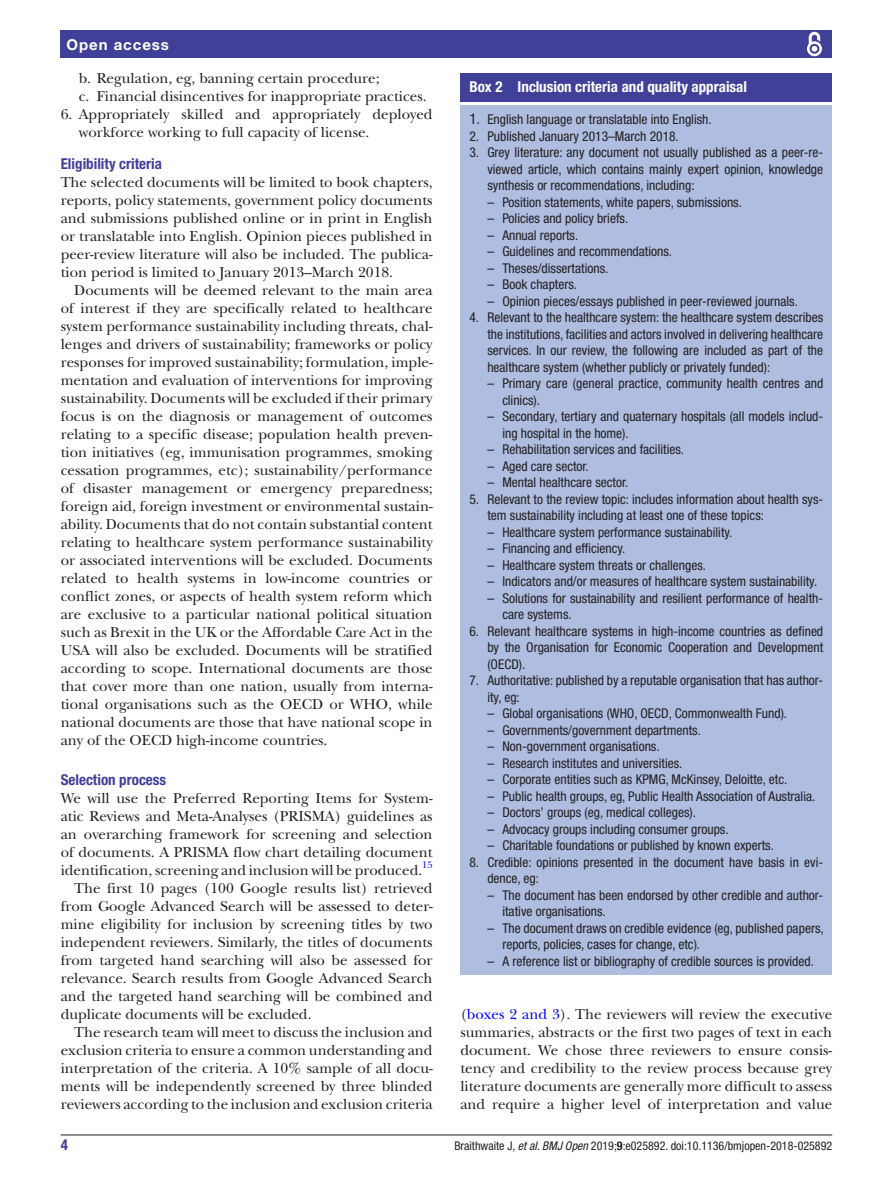
<style>
.page{position:relative;width:893px;height:1191px;background:#fff}
.page>*{position:absolute;margin:0;border:0;box-sizing:border-box;transform-origin:0 0}
.t1{font:15px/18px "New Baskerville";color:#231f20;text-align:justify}
.t2{font:700 condensed 15px "Helvetica Neue LT Std";color:#fff}
.t3{font:700 condensed 15px "Helvetica Neue LT Std";color:#414099}
.t4{font:700 15px "Helvetica Neue LT Std";letter-spacing:.065em;color:#fff}
.t5{font:condensed 13.5px/16.5px "Helvetica Neue LT Std";color:#231f20}
.t6{font:condensed 12px "Helvetica Neue LT Std";color:#231f20}
.t7{font:9.9px "New Baskerville";color:#00f}
.s1{font-size:15px}
.s2{color:#00f}
.s3{font-style:italic}
.s4{font-weight:700}
</style>
<div class="page">
<hr style="left:61px;top:1134px;width:771px;height:1px;background:#231f20">
<div style="left:61px;top:31px;width:771px;height:27px;background:#414099"></div>
<svg style="left:807px;top:31px;width:15px;height:26px"></svg>
<div style="left:460px;top:73px;width:372px;height:28px;background:#414099"></div>
<div style="left:460px;top:106px;width:372px;height:869px;background:#afbde1"></div>
<p class="t4" style="left:66px;top:35px;width:104px">Open access</p>
<p class="t1" style="left:79px;top:69px;width:349px">b. Regulation, eg, banning certain procedure;<br>c. Financial disincentives for inappropriate practices.</p>
<p class="t1" style="left:79px;top:105px;width:355px;text-indent:-18px">6. Appropriately skilled and appropriately deployed workforce working to full capacity of license.</p>
<p class="t3" style="left:61px;top:154px;width:103px">Eligibility criteria</p>
<p class="t1" style="left:61px;top:173px;width:373px">The selected documents will be limited to book chapters, reports, policy statements, government policy documents and submissions published online or in print in English or translatable into English. Opinion pieces published in peer-review literature will also be included. The publica&shy;tion period is limited to January 2013–March 2018.</p>
<p class="t1" style="left:61px;top:281px;width:373px;text-indent:14px">Documents will be deemed relevant to the main area of interest if they are specifically related to healthcare system performance sustainability including threats, chal&shy;lenges and drivers of sustainability; frameworks or policy responses for improved sustainability; formulation, imple&shy;mentation and evaluation of interventions for improving sustainability. Documents will be excluded if their primary focus is on the diagnosis or management of outcomes relating to a specific disease; population health preven&shy;tion initiatives (eg, immunisation programmes, smoking cessation programmes, etc); sustainability/performance of disaster management or emergency preparedness; foreign aid, foreign investment or environmental sustain&shy;ability. Documents that do not contain substantial content relating to healthcare system performance sustainability or associated interventions will be excluded. Documents related to health systems in low-income countries or conflict zones, or aspects of health system reform which are exclusive to a particular national political situation such as Brexit in the UK or the Affordable Care Act in the USA will also be excluded. Documents will be stratified according to scope. International documents are those that cover more than one nation, usually from interna&shy;tional organisations such as the OECD or WHO, while national documents are those that have national scope in any of the OECD high-income countries.</p>
<p class="t3" style="left:61px;top:770px;width:107px">Selection process</p>
<p class="t1" style="left:61px;top:789px;width:373px">We will use the Preferred Reporting Items for System&shy;atic Reviews and Meta-Analyses (PRISMA) guidelines as an overarching framework for screening and selection of documents. A PRISMA flow chart detailing document identification, screening and inclusion will be produced.</p>
<p class="t7" style="left:422px;top:859px;width:12px">15</p>
<p class="t1" style="left:61px;top:879px;width:373px;text-indent:14px">The first 10 pages (100 Google results list) retrieved from Google Advanced Search will be assessed to deter&shy;mine eligibility for inclusion by screening titles by two independent reviewers. Similarly, the titles of documents from targeted hand searching will also be assessed for relevance. Search results from Google Advanced Search and the targeted hand searching will be combined and duplicate documents will be excluded.</p>
<p class="t1" style="left:61px;top:1023px;width:373px;text-indent:14px">The research team will meet to discuss the inclusion and exclusion criteria to ensure a common understanding and interpretation of the criteria. A 10% sample of all docu&shy;ments will be independently screened by three blinded reviewers according to the inclusion and exclusion criteria</p>
<p class="t2" style="left:469px;top:78px;width:279px">Box 2 Inclusion criteria and quality appraisal</p>
<p class="t5" style="left:469px;top:111px;width:244px"><span class="s1">1.</span> English language or translatable into English.</p>
<p class="t5" style="left:469px;top:128px;width:211px">2. Published January 2013–March 2018.</p>
<p class="t5" style="left:487px;top:144px;width:337px;text-align:justify;text-indent:-18px">3. Grey literature: any document not usually published as a peer-re&shy;viewed article, which contains mainly expert opinion, knowledge synthesis or recommendations, including:</p>
<p class="t5" style="left:487px;top:194px;width:256px">– Position statements, white papers, submissions.</p>
<p class="t5" style="left:487px;top:210px;width:142px">– Policies and policy briefs.</p>
<p class="t5" style="left:487px;top:227px;width:92px">– Annual reports.</p>
<p class="t5" style="left:487px;top:243px;width:186px">– Guidelines and recommendations.</p>
<p class="t5" style="left:487px;top:260px;width:123px">– Theses/dissertations.</p>
<p class="t5" style="left:487px;top:276px;width:91px">– Book chapters.</p>
<p class="t5" style="left:487px;top:293px;width:312px">– Opinion pieces/essays published in peer-reviewed journals.</p>
<p class="t5" style="left:487px;top:309px;width:337px;text-align:justify;text-indent:-18px">4. Relevant to the healthcare system: the healthcare system describes the institutions, facilities and actors involved in delivering healthcare services. In our review, the following are included as part of the healthcare system (whether publicly or privately funded):</p>
<p class="t5" style="left:502px;top:375px;width:322px;text-indent:-15px">– Primary care (general practice, community health centres and clinics).</p>
<p class="t5" style="left:502px;top:408px;width:322px;text-indent:-15px">– Secondary, tertiary and quaternary hospitals (all models includ&shy;ing hospital in the home).</p>
<p class="t5" style="left:487px;top:441px;width:198px">– Rehabilitation services and facilities.</p>
<p class="t5" style="left:487px;top:458px;width:103px">– Aged care sector.</p>
<p class="t5" style="left:487px;top:474px;width:142px">– Mental healthcare sector.</p>
<p class="t5" style="left:487px;top:490px;width:337px;text-indent:-18px">5. Relevant to the review topic: includes information about health sys&shy;tem sustainability including at least one of these topics:</p>
<p class="t5" style="left:487px;top:523px;width:247px">– Healthcare system performance sustainability.</p>
<p class="t5" style="left:487px;top:540px;width:139px">– Financing and efficiency.</p>
<p class="t5" style="left:487px;top:556px;width:220px">– Healthcare system threats or challenges.</p>
<p class="t5" style="left:487px;top:573px;width:331px">– Indicators and/or measures of healthcare system sustainability.</p>
<p class="t5" style="left:502px;top:589px;width:322px;text-indent:-15px">– Solutions for sustainability and resilient performance of health&shy;care systems.</p>
<p class="t5" style="left:487px;top:622px;width:337px;text-align:justify;text-indent:-18px">6. Relevant healthcare systems in high-income countries as defined by the Organisation for Economic Cooperation and Development (OECD).</p>
<p class="t5" style="left:487px;top:672px;width:337px;text-indent:-18px">7. Authoritative: published by a reputable organisation that has author&shy;ity, eg:</p>
<p class="t5" style="left:487px;top:705px;width:301px">– Global organisations (WHO, OECD, Commonwealth Fund).</p>
<p class="t5" style="left:487px;top:721px;width:215px">– Governments/government departments.</p>
<p class="t5" style="left:487px;top:738px;width:174px">– Non-government organisations.</p>
<p class="t5" style="left:487px;top:754px;width:197px">– Research institutes and universities.</p>
<p class="t5" style="left:487px;top:771px;width:301px">– Corporate entities such as KPMG, McKinsey, Deloitte, etc.</p>
<p class="t5" style="left:487px;top:787px;width:329px">– Public health groups, eg, Public Health Association of Australia.</p>
<p class="t5" style="left:487px;top:804px;width:210px">– Doctors’ groups (eg, medical colleges).</p>
<p class="t5" style="left:487px;top:820px;width:243px">– Advocacy groups including consumer groups.</p>
<p class="t5" style="left:487px;top:837px;width:288px">– Charitable foundations or published by known experts.</p>
<p class="t5" style="left:487px;top:853px;width:337px;text-indent:-18px">8. Credible: opinions presented in the document have basis in evi&shy;dence, eg:</p>
<p class="t5" style="left:502px;top:886px;width:322px;text-indent:-15px">– The document has been endorsed by other credible and author&shy;itative organisations.</p>
<p class="t5" style="left:502px;top:919px;width:323px;text-indent:-15px">– The document draws on credible evidence (eg, published papers, reports, policies, cases for change, etc).</p>
<p class="t5" style="left:487px;top:952px;width:328px">– A reference list or bibliography of credible sources is provided.</p>
<p class="t1" style="left:460px;top:1005px;width:373px">(<span class="s2">boxes 2 and 3</span>). The reviewers will review the executive summaries, abstracts or the first two pages of text in each document. We chose three reviewers to ensure consis&shy;tency and credibility to the review process because grey literature documents are generally more difficult to assess and require a higher level of interpretation and value</p>
<p class="t3" style="left:61px;top:1135px;width:9px">4</p>
<p class="t6" style="left:454px;top:1138px;width:379px">Braithwaite J, <span class="s3">et al</span>. <span class="s3">BMJ Open</span> 2019;<span class="s4">9</span>:e025892. doi:10.1136/bmjopen-2018-025892</p>
</div>
